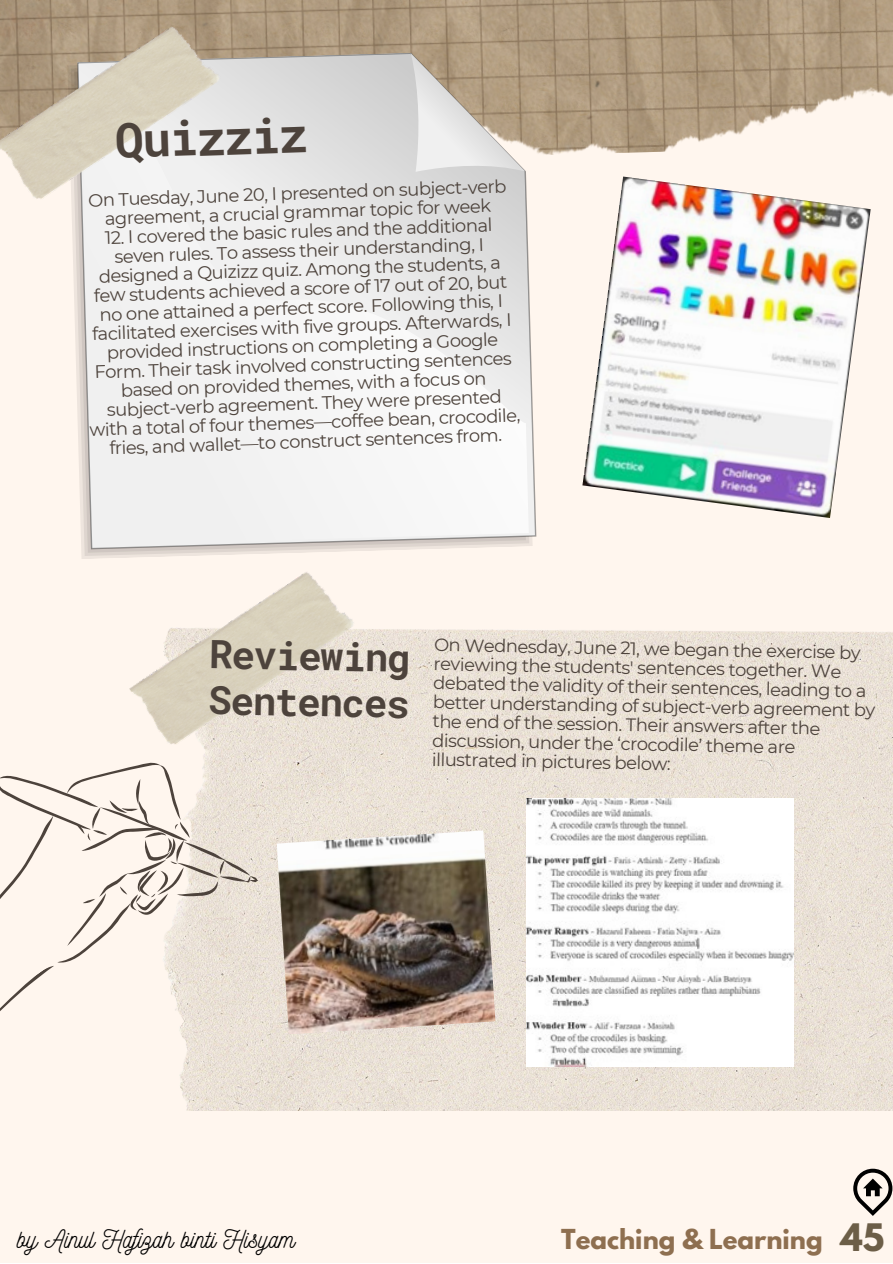
<style>
.page{position:relative;width:893px;height:1264px;background:#fff}
.page>*{position:absolute;margin:0;border:0;box-sizing:border-box;transform-origin:0 0}
.t1{font:700 48px "Roboto Mono";color:#4d433c}
.t2{font:700 39px/46px "Roboto Mono";color:#4d433c}
.t3{font:700 33.6px "League Spartan";color:#6c5e47}
.t4{font:25.5px "Nickainley";color:#000}
.t5{font:700 24.45px "League Spartan";color:#8e6f50}
.t6{font:18px/19px "Montserrat";color:#4d433c;text-align:center}
</style>
<div class="page">
<div style="left:0;top:0;width:892px;height:1262px;background:#fff6ee"></div>
<img style="left:179px;top:629px;width:713px;height:481px">
<img style="left:129px;top:572px;width:229px;height:179px">
<img style="left:0;top:0;width:892px;height:155px">
<svg style="left:72px;top:206px;width:304px;height:353px"></svg>
<svg style="left:76px;top:49px;width:461px;height:501px"></svg>
<svg style="left:411px;top:50px;width:114px;height:38px;background:#b5a28a"></svg>
<svg style="left:80px;top:88px;width:449px;height:457px;fill:#f0f0f0"></svg>
<img style="left:0;top:14px;width:224px;height:192px">
<img style="left:582px;top:176px;width:288px;height:342px">
<img style="left:277px;top:830px;width:218px;height:204px">
<img style="left:526px;top:798px;width:267px;height:268px">
<svg style="left:0;top:737px;width:258px;height:302px"></svg>
<svg style="left:853px;top:1168px;width:39px;height:47px"></svg>
<p class="t1" style="left:114px;top:108px;width:194px;rotate:-2deg">Quizziz</p>
<p class="t6" style="left:88px;top:191px;width:419px;rotate:-2deg">On Tuesday, June 20, I presented on subject-verb agreement, a crucial grammar topic for week</p>
<p class="t6" style="left:83px;top:229px;width:432px;rotate:-2deg">12. I covered the basic rules and the additional seven rules. To assess their understanding, I designed a Quizizz quiz. Among the students, a few students achieved a score of 17 out of 20, but no one attained a perfect score. Following this, I facilitated exercises with five groups. Afterwards, I provided instructions on completing a Google Form. Their task involved constructing sentences based on provided themes, with a focus on subject-verb agreement. They were presented with a total of four themes—coffee bean, crocodile, fries, and wallet—to construct sentences from.</p>
<p class="t2" style="left:210px;top:630px;width:203px;rotate:1deg">Reviewing<br>Sentences</p>
<p class="t6" style="left:434px;top:635px;width:444px;text-align:left;rotate:1deg">On Wednesday, June 21, we began the exercise by reviewing the students' sentences together. We debated the validity of their sentences, leading to a better understanding of subject-verb agreement by the end of the session. Their answers after the discussion, under the ‘crocodile’ theme are illustrated in pictures below:</p>
<p class="t4" style="left:17px;top:1222px;width:279px">by Ainul Hafizah binti Hisyam</p>
<p class="t5" style="left:561px;top:1227px;width:263px">Teaching &amp; Learning</p>
<p class="t3" style="left:840px;top:1220px;width:45px">45</p>
</div>
